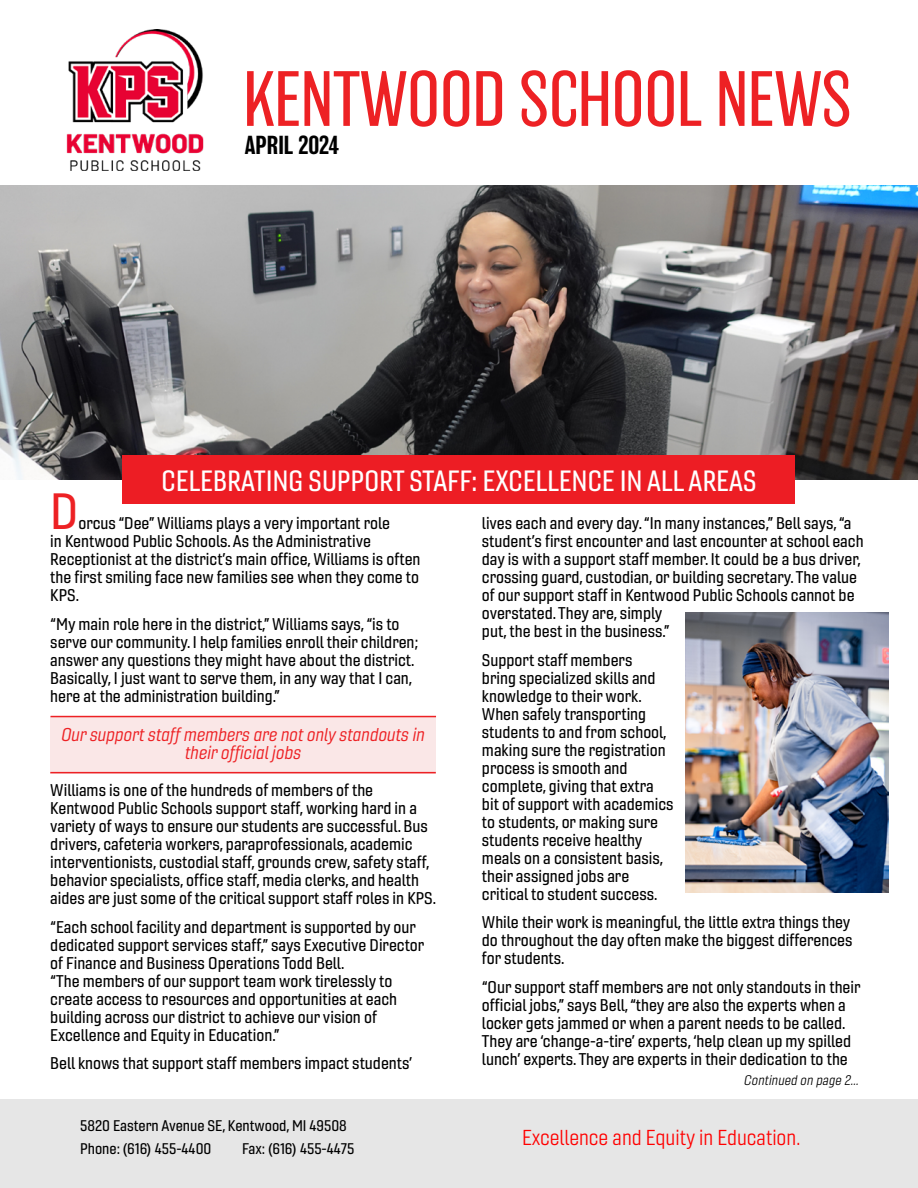
<style>
.page{position:relative;width:918px;height:1188px;background:#fff}
.page>*{position:absolute;margin:0;border:0;box-sizing:border-box;transform-origin:0 0}
.t1{font:200 72px "Balboa";color:#ed2124}
.t2{font:49.5px "Gineso Nor Med";color:#ed2124}
.t3{font:28.5px "Gineso Con Med";letter-spacing:.01em;color:#fff}
.t4{font:500 24px "Balboa";color:#000}
.t5{font:21px "Gineso Nor Boo";color:#f00}
.t6{font:18px/18px "Gineso Nor Reg It";color:#ed2124;text-align:center}
.t7{font:16.5px/18px "Gineso Nor Med";color:#000}
.t8{font:15px/22.5px "Gineso Nor Med";color:#000}
.t9{font:italic 13.5px "Gineso Nor Boo";color:#000101}
</style>
<div class="page">
<div style="left:51px;top:716px;width:385px;height:57px;background:#fae7e7"></div>
<hr style="left:51px;top:716px;width:385px;height:1px;background:#ed2124">
<hr style="left:50px;top:772px;width:386px;height:1px;background:#ed2124">
<img style="left:66px;top:30px;width:138px;height:141px">
<img style="left:0;top:185px;width:918px;height:295px">
<div style="left:123px;top:455px;width:672px;height:49px;background:#ed1d24"></div>
<div style="left:0;top:1100px;width:918px;height:88px;background:#e6e6e6"></div>
<img style="left:686px;top:612px;width:203px;height:281px">
<h1 class="t1" style="left:243px;top:61px;width:609px">KENTWOOD SCHOOL NEWS</h1>
<h3 class="t4" style="left:245px;top:132px;width:96px">APRIL 2024</h3>
<h3 class="t3" style="left:162px;top:463px;width:596px">CELEBRATING SUPPORT STAFF: EXCELLENCE IN ALL AREAS</h3>
<h2 class="t2" style="left:50px;top:481px;width:30px">D</h2>
<p class="t7" style="left:50px;top:514px;width:372px;text-indent:28px">orcus “Dee” Williams plays a very important role<br>in Kentwood Public Schools. As the Administrative Receptionist at the district’s main office, Williams is often the first smiling face new families see when they come to KPS.</p>
<p class="t7" style="left:50px;top:615px;width:370px">“My main role here in the district,” Williams says, “is to serve our community. I help families enroll their children; answer any questions they might have about the district.<br>Basically, I just want to serve them, in any way that I can, here at the administration building.”</p>
<p class="t6" style="left:61px;top:725px;width:365px">Our support staff members are not only standouts in their official jobs</p>
<p class="t7" style="left:50px;top:781px;width:387px">Williams is one of the hundreds of members of the Kentwood Public Schools support staff, working hard in a variety of ways to ensure our students are successful. Bus drivers, cafeteria workers, paraprofessionals, academic interventionists, custodial staff, grounds crew, safety staff, behavior specialists, office staff, media clerks, and health aides are just some of the critical support staff roles in KPS.</p>
<p class="t7" style="left:50px;top:918px;width:376px">“Each school facility and department is supported by our dedicated support services staff,” says Executive Director of Finance and Business Operations Todd Bell.<br>“The members of our support team work tirelessly to create access to resources and opportunities at each building across our district to achieve our vision of Excellence and Equity in Education.”</p>
<p class="t7" style="left:50px;top:1054px;width:364px">Bell knows that support staff members impact students’</p>
<p class="t8" style="left:80px;top:1115px;width:268px">5820 Eastern Avenue SE, Kentwood, MI 49508<br>Phone: (616) 455-4400</p>
<p class="t8" style="left:242px;top:1137px;width:114px">Fax: (616) 455-4475</p>
<p class="t7" style="left:482px;top:514px;width:383px">lives each and every day. “In many instances,” Bell says, “a student’s first encounter and last encounter at school each day is with a support staff member. It could be a bus driver, crossing guard, custodian, or building secretary. The value of our support staff in Kentwood Public Schools cannot be overstated. They are, simply<br>put, the best in the business.”</p>
<p class="t7" style="left:482px;top:651px;width:193px">Support staff members<br>bring specialized skills and knowledge to their work.<br>When safely transporting students to and from school, making sure the registration process is smooth and complete, giving that extra bit of support with academics to students, or making sure students receive healthy meals on a consistent basis, their assigned jobs are critical to student success.</p>
<p class="t7" style="left:482px;top:913px;width:372px;text-align:justify">While their work is meaningful, the little extra things they do throughout the day often make the biggest differences for students.</p>
<p class="t7" style="left:482px;top:978px;width:380px">“Our support staff members are not only standouts in their official jobs,” says Bell, “they are also the experts when a locker gets jammed or when a parent needs to be called.<br>They are ‘change-a-tire’ experts, ‘help clean up my spilled lunch’ experts. They are experts in their dedication to the</p>
<p class="t9" style="left:744px;top:1072px;width:119px">Continued on page 2...</p>
<p class="t5" style="left:522px;top:1125px;width:280px">Excellence and Equity in Education.</p>
</div>
